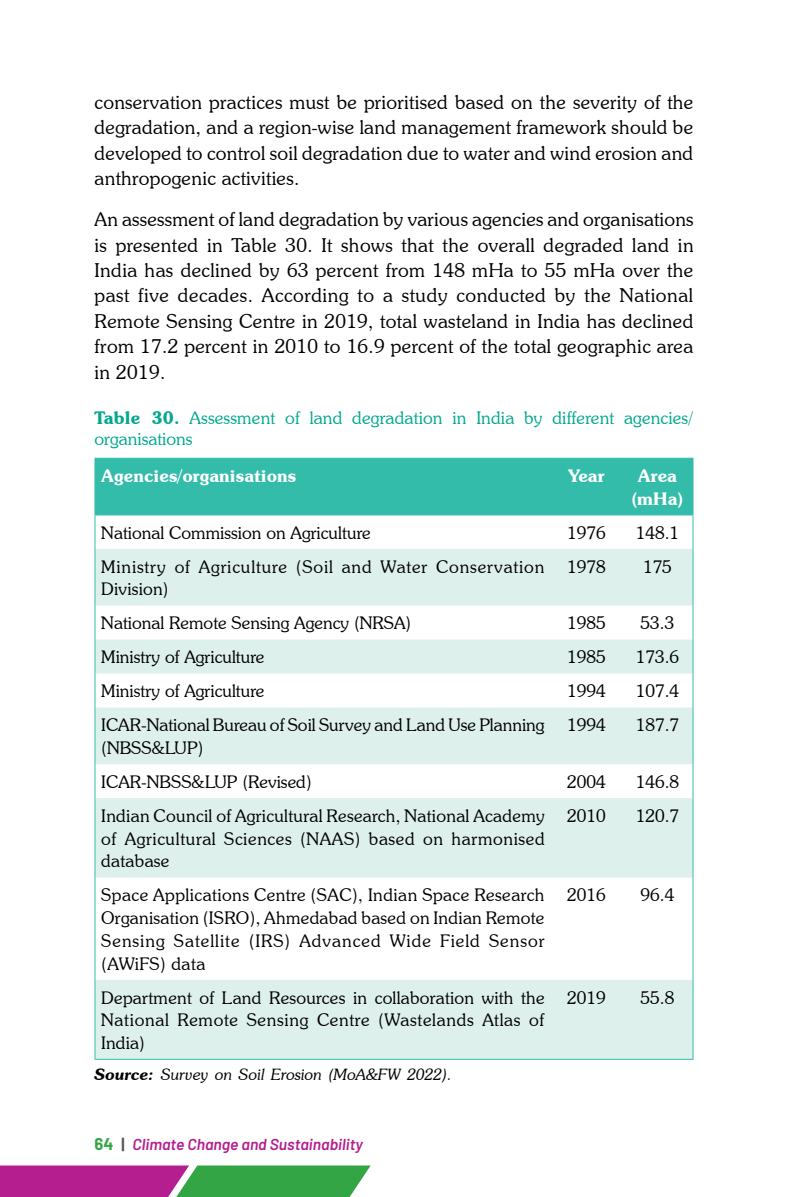
<style>
.page{position:relative;width:788px;height:1197px;background:#fff}
.page>*{position:absolute;margin:0;border:0;box-sizing:border-box;transform-origin:0 0}
.t1{font:300 19.25px/25.4px "Souvenir IT Cby BT";letter-spacing:.015em;color:#000;text-align:justify}
.t2{font:300 17.5px/22.8px "Souvenir IT Cby BT";color:#000;text-align:justify}
.t3{font:300 17.5px/21px "Souvenir IT Cby BT";letter-spacing:.005em;color:#00a88e}
.t4{font:300 17.5px/22.8px "Souvenir IT Cby BT";letter-spacing:.045em;color:#000}
.t5{font:600 17.5px/22.8px "Souvenir IT Cby BT";color:#fff;text-align:center}
.t6{font:italic 300 15.75px "Souvenir IT Cby BT";color:#000}
.t7{font:italic 600 15.75px "Barlow";color:#b41e8e}
.s1{font-weight:600}
.s2{font-weight:700;font-style:normal;font-size:16.62px;color:#33a544}
.s3{font-weight:700;font-style:normal;color:#58595b}
</style>
<div class="page">
<svg style="left:0;top:1166px;width:370px;height:31px;background:#7b6870"></svg>
<div style="left:95px;top:459px;width:597px;height:56px;background:#34bcaa"></div>
<svg style="left:95px;top:549px;width:597px;height:510px;fill:#def0ec"></svg>
<hr style="left:94px;top:458px;width:457px;height:1px;background:#34bcaa">
<hr style="left:94px;top:459px;width:1px;height:56px;background:#34bcaa">
<hr style="left:551px;top:458px;width:71px;height:1px;background:#34bcaa">
<hr style="left:550px;top:459px;width:1px;height:56px;background:#34bcaa">
<hr style="left:622px;top:458px;width:71px;height:1px;background:#34bcaa">
<hr style="left:621px;top:459px;width:1px;height:56px;background:#34bcaa">
<hr style="left:692px;top:459px;width:1px;height:56px;background:#34bcaa">
<hr style="left:94px;top:515px;width:457px;height:1px;background:#34bcaa">
<hr style="left:94px;top:515px;width:1px;height:34px;background:#34bcaa">
<hr style="left:551px;top:515px;width:71px;height:1px;background:#34bcaa">
<hr style="left:622px;top:515px;width:71px;height:1px;background:#34bcaa">
<hr style="left:692px;top:515px;width:1px;height:34px;background:#34bcaa">
<hr style="left:94px;top:549px;width:1px;height:57px;background:#34bcaa">
<hr style="left:692px;top:549px;width:1px;height:57px;background:#34bcaa">
<hr style="left:94px;top:606px;width:1px;height:34px;background:#34bcaa">
<hr style="left:692px;top:606px;width:1px;height:34px;background:#34bcaa">
<hr style="left:94px;top:640px;width:1px;height:34px;background:#34bcaa">
<hr style="left:692px;top:640px;width:1px;height:34px;background:#34bcaa">
<hr style="left:94px;top:674px;width:1px;height:34px;background:#34bcaa">
<hr style="left:692px;top:674px;width:1px;height:34px;background:#34bcaa">
<hr style="left:94px;top:708px;width:1px;height:56px;background:#34bcaa">
<hr style="left:692px;top:708px;width:1px;height:56px;background:#34bcaa">
<hr style="left:94px;top:764px;width:1px;height:34px;background:#34bcaa">
<hr style="left:692px;top:764px;width:1px;height:34px;background:#34bcaa">
<hr style="left:94px;top:798px;width:1px;height:80px;background:#34bcaa">
<hr style="left:692px;top:798px;width:1px;height:80px;background:#34bcaa">
<hr style="left:94px;top:878px;width:1px;height:102px;background:#34bcaa">
<hr style="left:692px;top:878px;width:1px;height:102px;background:#34bcaa">
<hr style="left:94px;top:980px;width:1px;height:79px;background:#34bcaa">
<hr style="left:692px;top:980px;width:1px;height:79px;background:#34bcaa">
<hr style="left:94px;top:1059px;width:457px;height:1px;background:#34bcaa">
<hr style="left:551px;top:1059px;width:71px;height:1px;background:#34bcaa">
<hr style="left:622px;top:1059px;width:71px;height:1px;background:#34bcaa">
<p class="t1" style="left:94px;top:89px;width:600px">conservation practices must be prioritised based on the severity of the degradation, and a region-wise land management framework should be developed to control soil degradation due to water and wind erosion and anthropogenic activities.</p>
<p class="t1" style="left:94px;top:207px;width:600px">An assessment of land degradation by various agencies and organisations is presented in Table 30. It shows that the overall degraded land in India has declined by 63 percent from 148 mHa to 55 mHa over the past five decades. According to a study conducted by the National Remote Sensing Centre in 2019, total wasteland in India has declined from 17.2 percent in 2010 to 16.9 percent of the total geographic area in 2019.</p>
<p class="t3" style="left:94px;top:407px;width:600px"><span class="s1">Table 30.</span> Assessment of land degradation in India by different agencies/ organisations</p>
<p class="t5" style="left:101px;top:464px;width:197px">Agencies/organisations</p>
<p class="t5" style="left:568px;top:464px;width:38px">Year</p>
<p class="t5" style="left:631px;top:464px;width:54px">Area (mHa)</p>
<p class="t2" style="left:101px;top:521px;width:271px">National Commission on Agriculture</p>
<p class="t2" style="left:567px;top:521px;width:40px">1976</p>
<p class="t2" style="left:635px;top:521px;width:45px">148.1</p>
<p class="t4" style="left:101px;top:555px;width:444px">Ministry of Agriculture (Soil and Water Conservation<br>Division)</p>
<p class="t2" style="left:567px;top:555px;width:40px">1978</p>
<p class="t2" style="left:643px;top:555px;width:30px">175</p>
<p class="t2" style="left:101px;top:611px;width:311px">National Remote Sensing Agency (NRSA)</p>
<p class="t2" style="left:567px;top:611px;width:40px">1985</p>
<p class="t2" style="left:640px;top:611px;width:35px">53.3</p>
<p class="t2" style="left:101px;top:645px;width:165px">Ministry of Agriculture</p>
<p class="t2" style="left:567px;top:645px;width:40px">1985</p>
<p class="t2" style="left:635px;top:645px;width:45px">173.6</p>
<p class="t2" style="left:101px;top:679px;width:165px">Ministry of Agriculture</p>
<p class="t2" style="left:567px;top:679px;width:40px">1994</p>
<p class="t2" style="left:635px;top:679px;width:45px">107.4</p>
<p class="t2" style="left:101px;top:713px;width:445px">ICAR-National Bureau of Soil Survey and Land Use Planning (NBSS&amp;LUP)</p>
<p class="t2" style="left:567px;top:713px;width:40px">1994</p>
<p class="t2" style="left:635px;top:713px;width:45px">187.7</p>
<p class="t2" style="left:101px;top:770px;width:212px">ICAR-NBSS&amp;LUP (Revised)</p>
<p class="t2" style="left:567px;top:770px;width:40px">2004</p>
<p class="t2" style="left:635px;top:770px;width:45px">146.8</p>
<p class="t2" style="left:101px;top:804px;width:445px">Indian Council of Agricultural Research, National Academy of Agricultural Sciences (NAAS) based on harmonised database</p>
<p class="t2" style="left:567px;top:804px;width:40px">2010</p>
<p class="t2" style="left:635px;top:804px;width:45px">120.7</p>
<p class="t2" style="left:101px;top:884px;width:445px">Space Applications Centre (SAC), Indian Space Research Organisation (ISRO), Ahmedabad based on Indian Remote Sensing Satellite (IRS) Advanced Wide Field Sensor (AWiFS) data</p>
<p class="t2" style="left:567px;top:884px;width:40px">2016</p>
<p class="t2" style="left:640px;top:884px;width:35px">96.4</p>
<p class="t2" style="left:101px;top:986px;width:445px">Department of Land Resources in collaboration with the National Remote Sensing Centre (Wastelands Atlas of India)</p>
<p class="t2" style="left:567px;top:986px;width:40px">2019</p>
<p class="t2" style="left:640px;top:986px;width:35px">55.8</p>
<p class="t6" style="left:94px;top:1064px;width:358px"><span class="s1">Source:</span> Survey on Soil Erosion (MoA&amp;FW 2022).</p>
<p class="t7" style="left:94px;top:1133px;width:270px"><span class="s2">64</span> <span class="s3">|</span> Climate Change and Sustainability</p>
</div>
